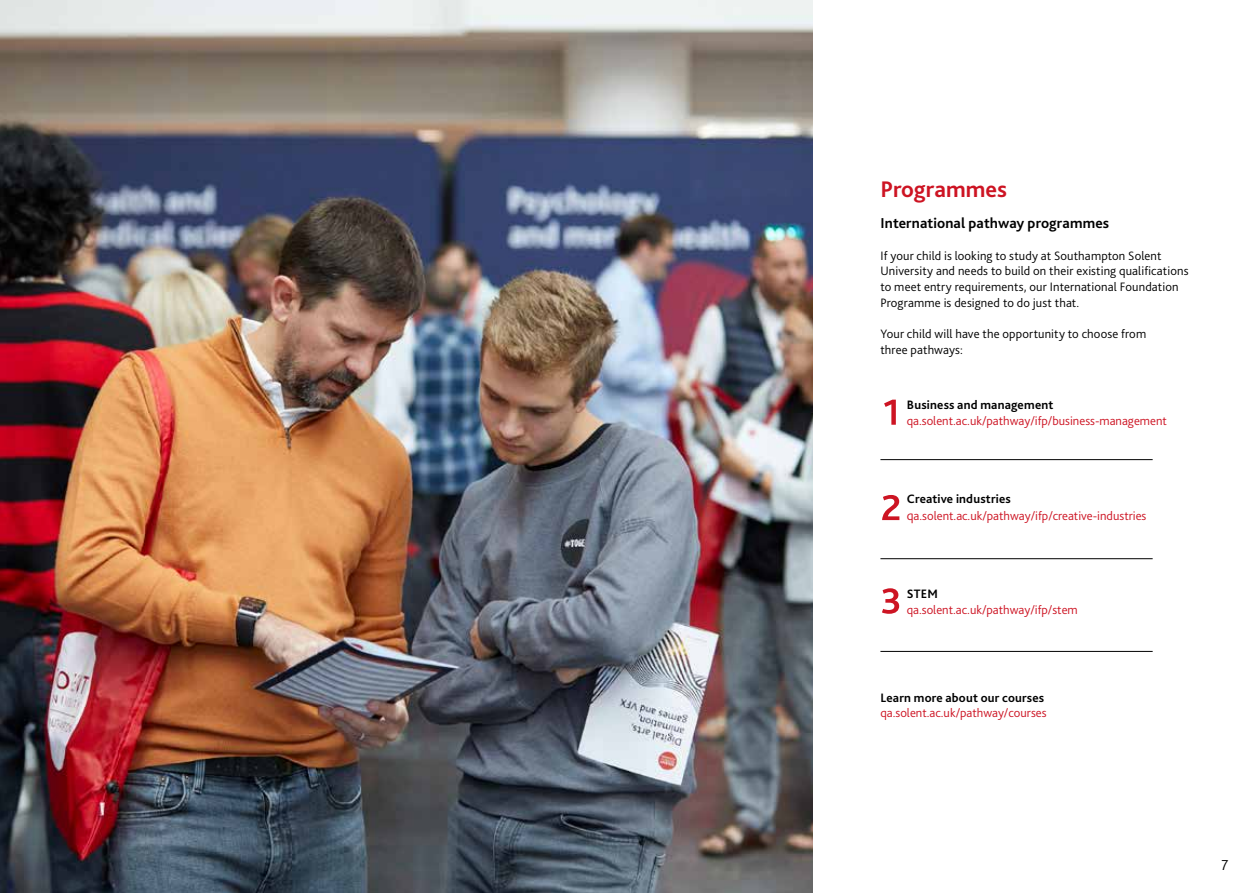
<style>
.page{position:relative;width:1259px;height:893px;background:#fff}
.page>*{position:absolute;margin:0;border:0;box-sizing:border-box;transform-origin:0 0}
.t1{font:700 23.7px "Bliss";color:#cd1423}
.t2{font:700 15px "Bliss";letter-spacing:.005em;color:#000}
.t3{font:300 15px "Bliss";color:#000}
.t4{font:300 12.75px/15.8px "Bliss";letter-spacing:.01em;color:#000}
.t5{font:300 12.75px/16.2px "Bliss";color:#cd1423}
.t6{font:700 12.75px "Bliss";letter-spacing:.015em;color:#000}
.s1{font-weight:700;color:#000}
.s2{font-size:13.5px}
</style>
<div class="page">
<svg style="left:884px;top:400px;width:12px;height:25px"></svg>
<svg style="left:882px;top:495px;width:17px;height:25px"></svg>
<svg style="left:882px;top:588px;width:17px;height:26px"></svg>
<hr style="left:880px;top:459px;width:272px;height:1px;background:#000">
<hr style="left:880px;top:558px;width:272px;height:1px;background:#000">
<hr style="left:880px;top:651px;width:272px;height:1px;background:#000">
<img style="left:0;top:0;width:812px;height:893px">
<h1 class="t1" style="left:880px;top:174px;width:128px">Programmes</h1>
<p class="t2" style="left:880px;top:214px;width:230px">International pathway programmes</p>
<p class="t4" style="left:880px;top:247px;width:309px">If your child is looking to study at Southampton Solent University and needs to build on their existing qualifications to meet entry requirements, our International Foundation Programme is designed to do just that.</p>
<p class="t4" style="left:880px;top:326px;width:267px">Your child will have the opportunity to choose from three pathways:</p>
<p class="t6" style="left:907px;top:397px;width:148px">Business and management</p>
<p class="t5" style="left:907px;top:412px;width:262px">qa.solent.ac.uk/pathway/ifp/business-management</p>
<p class="t5" style="left:907px;top:491px;width:241px"><span class="s1">Creative industries </span><span class="s2">q</span>a.solent.ac.uk/pathway/ifp/creative-industries</p>
<p class="t6" style="left:907px;top:586px;width:33px">STEM</p>
<p class="t5" style="left:907px;top:601px;width:172px">qa.solent.ac.uk/pathway/ifp/stem</p>
<p class="t6" style="left:880px;top:689px;width:165px">Learn more about our courses</p>
<p class="t5" style="left:880px;top:704px;width:168px">qa.solent.ac.uk/pathway/courses</p>
<p class="t3" style="left:1221px;top:856px;width:9px">7</p>
</div>
